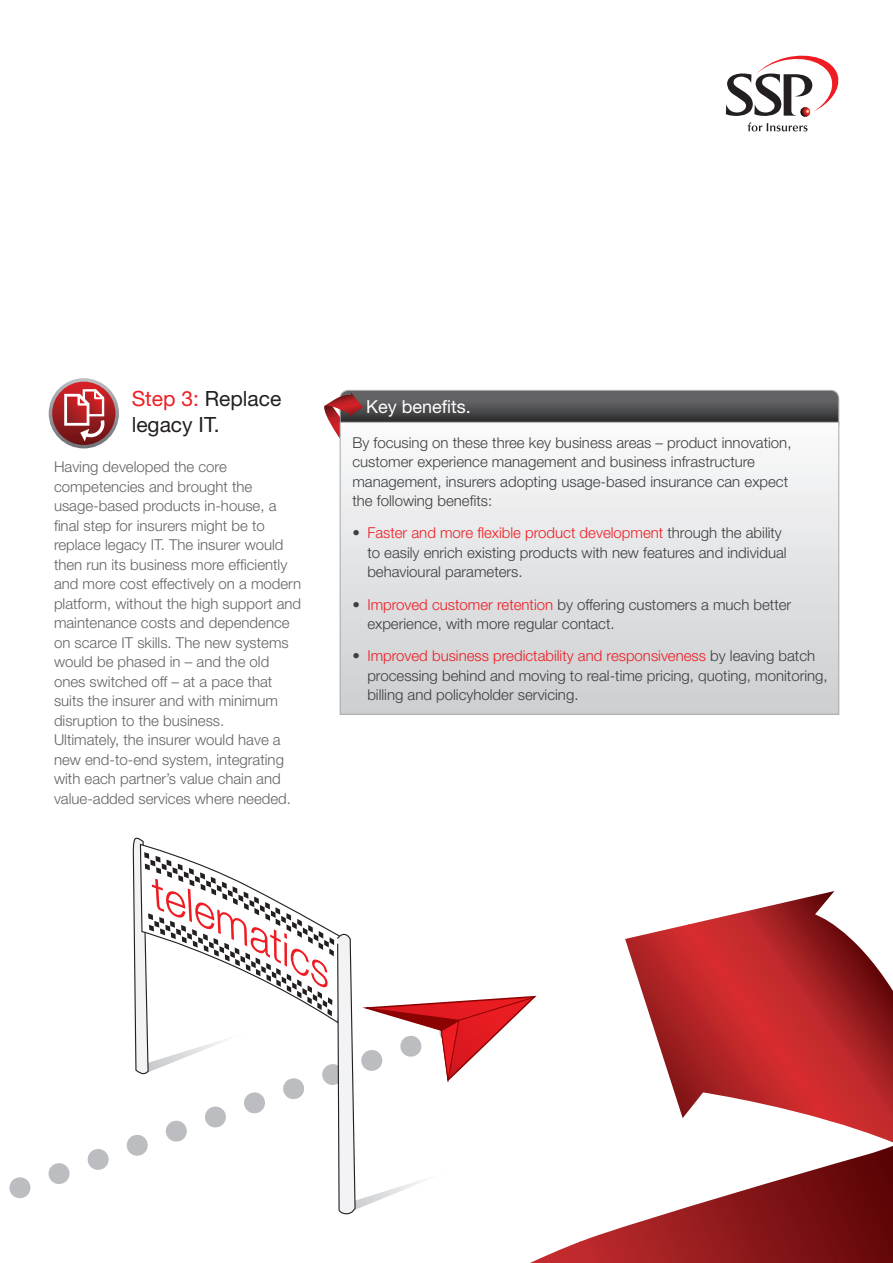
<style>
.page{position:relative;width:893px;height:1263px;background:#fff}
.page>*{position:absolute;margin:0;border:0;box-sizing:border-box;transform-origin:0 0}
.t1{font:21px/25.2px "Helvetica Neue";color:#231f20}
.t2{font:18px "Helvetica Neue";color:#fff}
.t3{font:300 15px/19.5px "Helvetica Neue";color:#3e3e3f}
.t4{font:300 15px/19.5px "Helvetica Neue";color:#636366}
.s1{color:#ee1d23}
</style>
<div class="page">
<svg style="left:9px;top:1137px;width:122px;height:62px"></svg>
<svg style="left:131px;top:837px;width:762px;height:426px"></svg>
<svg style="left:324px;top:390px;width:515px;height:48px;background:#5c5658"></svg>
<div style="left:340px;top:422px;width:499px;height:292px;background:linear-gradient(to bottom,#fafbfb,#cdced0)"></div>
<div style="left:340px;top:422px;width:499px;height:292px;border:1px solid #a8a9ad"></div>
<svg style="left:49px;top:378px;width:70px;height:70px"></svg>
<svg style="left:52px;top:382px;width:63px;height:63px"></svg>
<svg style="left:63px;top:387px;width:45px;height:54px"></svg>
<svg style="left:726px;top:56px;width:112px;height:75px"></svg>
<h1 class="t1" style="left:132px;top:386px;width:151px"><span class="s1">Step 3:</span> Replace legacy IT.</h1>
<p class="t4" style="left:54px;top:457px;width:249px">Having developed the core competencies and brought the usage-based products in-house, a final step for insurers might be to replace legacy IT. The insurer would then run its business more efficiently and more cost effectively on a modern platform, without the high support and maintenance costs and dependence on scarce IT skills. The new systems would be phased in – and the old ones switched off – at a pace that suits the insurer and with minimum disruption to the business.<br>Ultimately, the insurer would have a new end-to-end system, integrating with each partner’s value chain and value-added services where needed.</p>
<p class="t2" style="left:366px;top:395px;width:106px">Key benefits.</p>
<p class="t3" style="left:352px;top:432px;width:441px">By focusing on these three key business areas – product innovation, customer experience management and business infrastructure management, insurers adopting usage-based insurance can expect the following benefits:</p>
<p class="t3" style="left:367px;top:523px;width:421px;text-indent:-15px">• <span class="s1">Faster and more flexible product development</span> through the ability to easily enrich existing products with new features and individual behavioural parameters.</p>
<p class="t3" style="left:367px;top:594px;width:425px;text-indent:-15px">• <span class="s1">Improved customer retention</span> by offering customers a much better experience, with more regular contact.</p>
<p class="t3" style="left:367px;top:646px;width:462px;text-indent:-15px">• <span class="s1">Improved business predictability and responsiveness</span> by leaving batch processing behind and moving to real-time pricing, quoting, monitoring, billing and policyholder servicing.</p>
</div>
